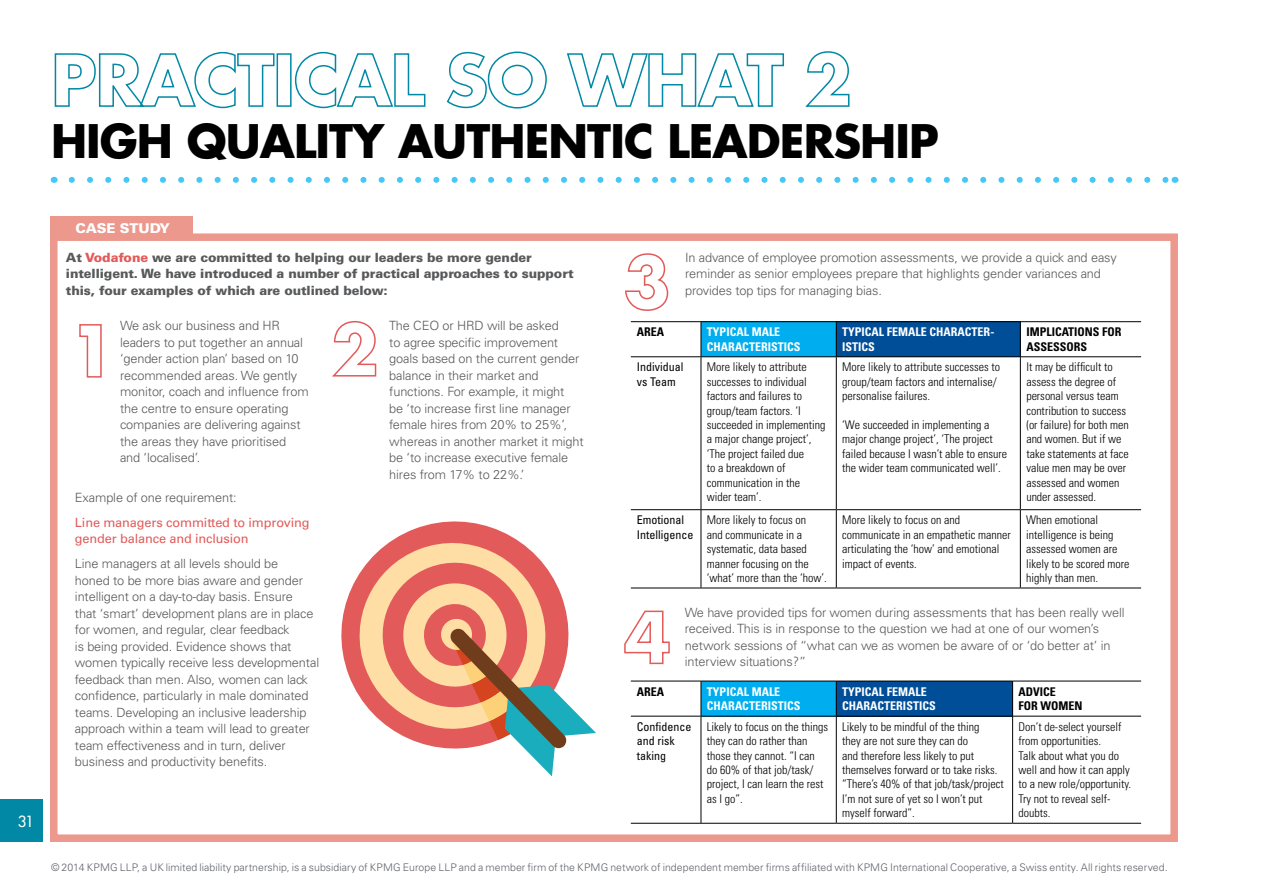
<style>
.page{position:relative;width:1263px;height:893px;background:#fff}
.page>*{position:absolute;margin:0;border:0;box-sizing:border-box;transform-origin:0 0}
.t1{font:700 45px "Futura";letter-spacing:-.02em;color:#000}
.t2{font:15px "Futura";color:#fff}
.t3{font:900 13.5px "Univers LT Std";letter-spacing:-.02em;color:#fff}
.t4{font:300 12.75px/16.5px "Univers LT Std";letter-spacing:-.01em;color:#58595b}
.t5{font:900 12.75px/16.5px "Univers LT Std";letter-spacing:-.01em;color:#58595b}
.t6{font:12.75px/16.5px "Univers LT Std";letter-spacing:-.01em;color:#e25a59}
.t7{font:300 condensed 12px/14.4px "Univers LT Std";color:#000}
.t8{font:700 condensed 12px/14.4px "Univers LT Std";color:#fff}
.t9{font:condensed 12px/14.4px "Univers LT Std";color:#000}
.t10{font:700 condensed 12px/14.4px "Univers LT Std";color:#000}
.t11{font:300 10.5px "Univers LT Std";letter-spacing:.005em;color:#5e6168}
.s1{color:#e25a59}
</style>
<div class="page">
<div style="left:50px;top:233px;width:1128px;height:609px;border:8px solid #ec988d"></div>
<svg style="left:72px;top:177px;width:1093px;height:6px"></svg>
<div style="left:701px;top:322px;width:135px;height:35px;background:#00aeef"></div>
<div style="left:836px;top:322px;width:184px;height:35px;background:#004e98"></div>
<hr style="left:631px;top:321px;width:70px;height:1px;background:#000">
<hr style="left:701px;top:321px;width:135px;height:1px;background:#000">
<hr style="left:701px;top:322px;width:1px;height:34px;background:#000">
<hr style="left:836px;top:321px;width:184px;height:1px;background:#000">
<hr style="left:836px;top:322px;width:1px;height:34px;background:#000">
<hr style="left:1020px;top:321px;width:121px;height:1px;background:#000">
<hr style="left:1020px;top:322px;width:1px;height:34px;background:#000">
<hr style="left:631px;top:356px;width:70px;height:1px;background:#000">
<hr style="left:701px;top:356px;width:135px;height:1px;background:#000">
<hr style="left:701px;top:357px;width:1px;height:152px;background:#000">
<hr style="left:836px;top:356px;width:184px;height:1px;background:#000">
<hr style="left:836px;top:357px;width:1px;height:152px;background:#000">
<hr style="left:1020px;top:356px;width:121px;height:1px;background:#000">
<hr style="left:1020px;top:357px;width:1px;height:152px;background:#000">
<hr style="left:631px;top:509px;width:70px;height:1px;background:#000">
<hr style="left:701px;top:509px;width:135px;height:1px;background:#000">
<hr style="left:701px;top:510px;width:1px;height:78px;background:#000">
<hr style="left:836px;top:509px;width:184px;height:1px;background:#000">
<hr style="left:836px;top:510px;width:1px;height:78px;background:#000">
<hr style="left:1020px;top:509px;width:121px;height:1px;background:#000">
<hr style="left:1020px;top:510px;width:1px;height:78px;background:#000">
<hr style="left:631px;top:588px;width:70px;height:1px;background:#000">
<hr style="left:701px;top:588px;width:135px;height:1px;background:#000">
<hr style="left:836px;top:588px;width:184px;height:1px;background:#000">
<hr style="left:1020px;top:588px;width:121px;height:1px;background:#000">
<div style="left:701px;top:681px;width:135px;height:35px;background:#00aeef"></div>
<div style="left:836px;top:681px;width:176px;height:35px;background:#004e98"></div>
<hr style="left:631px;top:681px;width:70px;height:1px;background:#000">
<hr style="left:701px;top:681px;width:135px;height:1px;background:#000">
<hr style="left:701px;top:681px;width:1px;height:35px;background:#000">
<hr style="left:836px;top:681px;width:176px;height:1px;background:#000">
<hr style="left:836px;top:681px;width:1px;height:35px;background:#000">
<hr style="left:1012px;top:681px;width:129px;height:1px;background:#000">
<hr style="left:1012px;top:681px;width:1px;height:35px;background:#000">
<hr style="left:631px;top:716px;width:70px;height:1px;background:#000">
<hr style="left:701px;top:716px;width:135px;height:1px;background:#000">
<hr style="left:701px;top:716px;width:1px;height:107px;background:#000">
<hr style="left:836px;top:716px;width:176px;height:1px;background:#000">
<hr style="left:836px;top:716px;width:1px;height:107px;background:#000">
<hr style="left:1012px;top:716px;width:129px;height:1px;background:#000">
<hr style="left:1012px;top:716px;width:1px;height:107px;background:#000">
<hr style="left:631px;top:823px;width:70px;height:1px;background:#000">
<hr style="left:701px;top:823px;width:135px;height:1px;background:#000">
<hr style="left:836px;top:823px;width:176px;height:1px;background:#000">
<hr style="left:1012px;top:823px;width:129px;height:1px;background:#000">
<div style="left:0;top:799px;width:43px;height:43px;background:#0088a4"></div>
<svg style="left:341px;top:521px;width:159px;height:149px"></svg>
<svg style="left:347px;top:531px;width:249px;height:245px"></svg>
<div style="left:50px;top:217px;width:143px;height:22px;background:#ec988d"></div>
<svg style="left:54px;top:51px;width:221px;height:58px"></svg>
<div style="left:277px;top:53px;width:15px;height:54px;border:2px solid #0088a4"></div>
<svg style="left:294px;top:51px;width:132px;height:58px"></svg>
<svg style="left:446px;top:51px;width:101px;height:58px"></svg>
<svg style="left:566px;top:53px;width:218px;height:54px"></svg>
<svg style="left:805px;top:51px;width:45px;height:56px"></svg>
<svg style="left:79px;top:324px;width:23px;height:54px"></svg>
<svg style="left:332px;top:321px;width:45px;height:56px"></svg>
<svg style="left:625px;top:253px;width:44px;height:58px"></svg>
<svg style="left:624px;top:610px;width:46px;height:55px"></svg>
<h1 class="t1" style="left:51px;top:111px;width:889px">HIGH QUALITY AUTHENTIC LEADERSHIP</h1>
<p class="t2" style="left:18px;top:812px;width:18px">31</p>
<p class="t3" style="left:76px;top:220px;width:96px">CASE STUDY</p>
<p class="t5" style="left:66px;top:249px;width:509px">At <span class="s1">Vodafone</span> we are committed to helping our leaders be more gender intelligent. We have introduced a number of practical approaches to support this, four examples of which are outlined below:</p>
<p class="t4" style="left:120px;top:318px;width:190px">We ask our business and HR leaders to put together an annual ‘gender action plan’ based on 10 recommended areas. We gently monitor, coach and influence from the centre to ensure operating companies are delivering against the areas they have prioritised and ‘localised’.</p>
<p class="t4" style="left:389px;top:318px;width:196px">The CEO or HRD will be asked<br>to agree specific improvement goals based on the current gender balance in their market and functions. For example, it might<br>be ‘to increase first line manager female hires from 20% to 25%’, whereas in another market it might be ‘to increase executive female hires from 17% to 22%.’</p>
<p class="t4" style="left:75px;top:489px;width:163px">Example of one requirement:</p>
<p class="t6" style="left:75px;top:514px;width:236px">Line managers committed to improving gender balance and inclusion</p>
<p class="t4" style="left:75px;top:555px;width:246px">Line managers at all levels should be<br>honed to be more bias aware and gender intelligent on a day-to-day basis. Ensure<br>that ‘smart’ development plans are in place for women, and regular, clear feedback<br>is being provided. Evidence shows that women typically receive less developmental feedback than men. Also, women can lack confidence, particularly in male dominated teams. Developing an inclusive leadership approach within a team will lead to greater team effectiveness and in turn, deliver business and productivity benefits.</p>
<p class="t4" style="left:685px;top:249px;width:433px">In advance of employee promotion assessments, we provide a quick and easy reminder as senior employees prepare that highlights gender variances and provides top tips for managing bias.</p>
<p class="t10" style="left:637px;top:325px;width:29px">AREA</p>
<p class="t8" style="left:707px;top:325px;width:95px">TYPICAL MALE<br>CHARACTERISTICS</p>
<p class="t8" style="left:842px;top:325px;width:154px">TYPICAL FEMALE CHARACTER-<br>ISTICS</p>
<p class="t10" style="left:1026px;top:325px;width:97px">IMPLICATIONS FOR<br>ASSESSORS</p>
<p class="t9" style="left:637px;top:360px;width:48px">Individual vs Team</p>
<p class="t7" style="left:707px;top:360px;width:120px">More likely to attribute successes to individual factors and failures to group/team factors. ‘I succeeded in implementing a major change project’, ‘The project failed due<br>to a breakdown of communication in the wider team’.</p>
<p class="t7" style="left:842px;top:360px;width:159px">More likely to attribute successes to group/team factors and internalise/ personalise failures.</p>
<p class="t7" style="left:1026px;top:360px;width:104px">It may be difficult to assess the degree of personal versus team contribution to success (or failure) for both men and women. But if we take statements at face value men may be over assessed and women under assessed.</p>
<p class="t7" style="left:842px;top:418px;width:166px">‘We succeeded in implementing a major change project’, ‘The project failed because I wasn’t able to ensure the wider team communicated well’.</p>
<p class="t9" style="left:637px;top:513px;width:58px">Emotional<br>Intelligence</p>
<p class="t7" style="left:707px;top:513px;width:121px">More likely to focus on<br>and communicate in a systematic, data based manner focusing on the ‘what’ more than the ‘how’.</p>
<p class="t7" style="left:842px;top:513px;width:170px">More likely to focus on and communicate in an empathetic manner articulating the ‘how’ and emotional impact of events.</p>
<p class="t7" style="left:1026px;top:513px;width:105px">When emotional intelligence is being assessed women are likely to be scored more highly than men.</p>
<p class="t4" style="left:685px;top:604px;width:441px">We have provided tips for women during assessments that has been really well received. This is in response to the question we had at one of our women’s network sessions of “what can we as women be aware of or ‘do better at’ in interview situations?”</p>
<p class="t10" style="left:637px;top:684px;width:29px">AREA</p>
<p class="t8" style="left:707px;top:684px;width:95px">TYPICAL MALE<br>CHARACTERISTICS</p>
<p class="t8" style="left:842px;top:684px;width:95px">TYPICAL FEMALE<br>CHARACTERISTICS</p>
<p class="t10" style="left:1019px;top:684px;width:65px">ADVICE<br>FOR WOMEN</p>
<p class="t9" style="left:637px;top:719px;width:56px">Confidence and risk taking</p>
<p class="t7" style="left:707px;top:719px;width:123px">Likely to focus on the things they can do rather than those they cannot. “I can do 60% of that job/task/ project, I can learn the rest as I go”.</p>
<p class="t7" style="left:842px;top:719px;width:163px">Likely to be mindful of the thing<br>they are not sure they can do<br>and therefore less likely to put themselves forward or to take risks. “There’s 40% of that job/task/project<br>I’m not sure of yet so I won’t put myself forward”.</p>
<p class="t7" style="left:1019px;top:719px;width:114px">Don’t de-select yourself from opportunities.<br>Talk about what you do well and how it can apply to a new role/opportunity.<br>Try not to reveal self&shy;doubts.</p>
<p class="t11" style="left:51px;top:861px;width:1118px">© 2014 KPMG LLP, a UK limited liability partnership, is a subsidiary of KPMG Europe LLP and a member firm of the KPMG network of independent member firms affiliated with KPMG International Cooperative, a Swiss entity. All rights reserved.</p>
</div>
